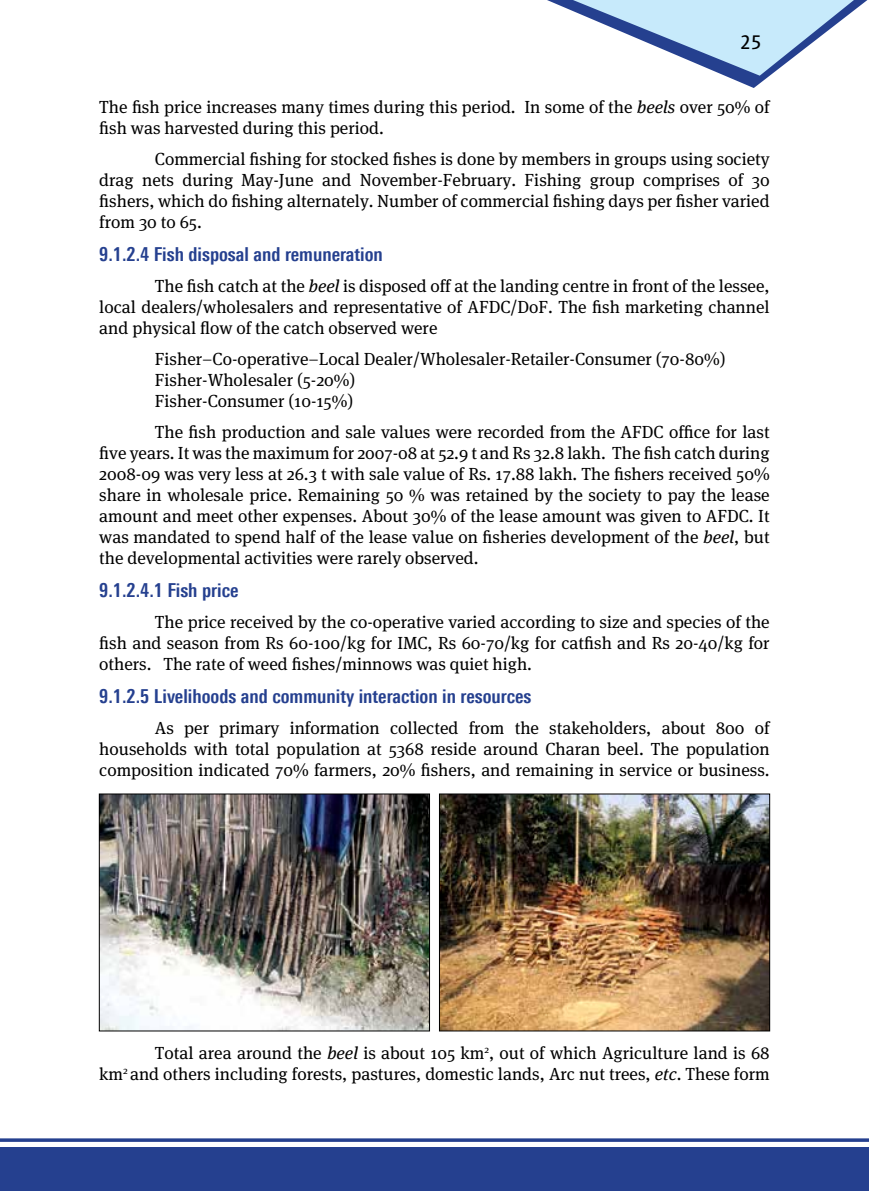
<style>
.page{position:relative;width:869px;height:1191px;background:#fff}
.page>*{position:absolute;margin:0;border:0;box-sizing:border-box;transform-origin:0 0}
.t1{font:21px "Agilita LT Pro";color:#000}
.t2{font:700 condensed 19.25px "Univers Next Pro";color:#25408f}
.t3{font:17.5px/21px "Meta Serif";color:#000;text-align:justify}
.s1{font-style:italic}
</style>
<div class="page">
<svg style="left:547px;top:0;width:321px;height:88px"></svg>
<div style="left:0;top:1147px;width:868px;height:44px;background:#25408f"></div>
<hr style="left:0;top:1138px;width:868px;height:3px;background:#25408f">
<img style="left:101px;top:795px;width:327px;height:234px">
<div style="left:99px;top:793px;width:331px;height:238px;border:1px solid #000"></div>
<img style="left:441px;top:795px;width:326px;height:234px">
<div style="left:439px;top:793px;width:330px;height:238px;border:1px solid #000"></div>
<p class="t1" style="left:740px;top:27px;width:22px">25</p>
<p class="t3" style="left:99px;top:96px;width:671px">The fish price increases many times during this period. In some of the <span class="s1">beels</span> over 50% of fish was harvested during this period.</p>
<p class="t3" style="left:99px;top:148px;width:671px;text-indent:56px">Commercial fishing for stocked fishes is done by members in groups using society drag nets during May-June and November-February. Fishing group comprises of 30 fishers, which do fishing alternately. Number of commercial fishing days per fisher varied from 30 to 65.</p>
<p class="t2" style="left:99px;top:243px;width:285px">9.1.2.4 Fish disposal and remuneration</p>
<p class="t3" style="left:99px;top:275px;width:671px;text-indent:56px">The fish catch at the <span class="s1">beel</span> is disposed off at the landing centre in front of the lessee, local dealers/wholesalers and representative of AFDC/DoF. The fish marketing channel and physical flow of the catch observed were</p>
<p class="t3" style="left:155px;top:348px;width:572px;text-align:left">Fisher–Co-operative–Local Dealer/Wholesaler-Retailer-Consumer (70-80%)<br>Fisher-Wholesaler (5-20%)<br>Fisher-Consumer (10-15%)</p>
<p class="t3" style="left:99px;top:421px;width:671px;text-indent:56px">The fish production and sale values were recorded from the AFDC office for last five years. It was the maximum for 2007-08 at 52.9 t and Rs 32.8 lakh. The fish catch during 2008-09 was very less at 26.3 t with sale value of Rs. 17.88 lakh. The fishers received 50% share in wholesale price. Remaining 50 % was retained by the society to pay the lease amount and meet other expenses. About 30% of the lease amount was given to AFDC. It was mandated to spend half of the lease value on fisheries development of the <span class="s1">beel</span>, but the developmental activities were rarely observed.</p>
<p class="t2" style="left:99px;top:578px;width:141px">9.1.2.4.1 Fish price</p>
<p class="t3" style="left:99px;top:611px;width:671px;text-indent:56px">The price received by the co-operative varied according to size and species of the fish and season from Rs 60-100/kg for IMC, Rs 60-70/kg for catfish and Rs 20-40/kg for others. The rate of weed fishes/minnows was quiet high.</p>
<p class="t2" style="left:99px;top:684px;width:433px">9.1.2.5 Livelihoods and community interaction in resources</p>
<p class="t3" style="left:99px;top:717px;width:671px;text-indent:56px">As per primary information collected from the stakeholders, about 800 of households with total population at 5368 reside around Charan beel. The population composition indicated 70% farmers, 20% fishers, and remaining in service or business.</p>
<p class="t3" style="left:99px;top:1042px;width:671px;text-align:right">Total area around the <span class="s1">beel</span> is about 105 km<sup>2</sup>, out of which Agriculture land is 68<br>km<sup>2</sup> and others including forests, pastures, domestic lands, Arc nut trees, <span class="s1">etc</span>. These form</p>
</div>
